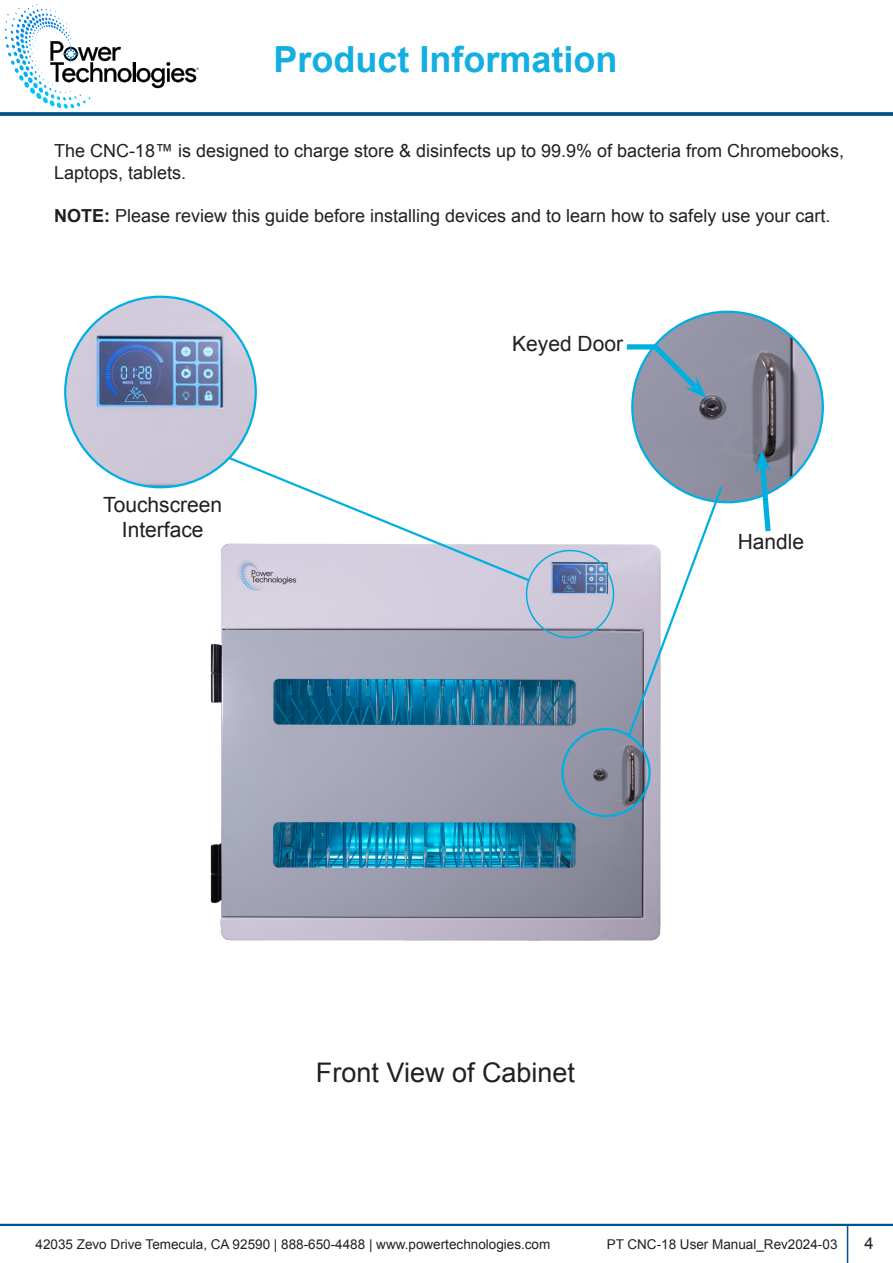
<style>
.page{position:relative;width:893px;height:1263px;background:#fff}
.page>*{position:absolute;margin:0;border:0;box-sizing:border-box;transform-origin:0 0}
.t1{font:700 36px "Arial";color:#13aee2}
.t2{font:27px "Arial";color:#231f20}
.t3{font:21px "Arial";color:#231f20}
.t4{font:18px/21.6px "Arial";color:#231f20}
.t5{font:16.5px "Arial";color:#231f20}
.t6{font:13.5px "Arial";color:#231f20}
.s1{font-weight:700}
</style>
<div class="page">
<svg style="left:0;top:112px;width:893px;height:4px;background:#125b92"></svg>
<hr style="left:0;top:1224px;width:893px;height:2px;background:#03518c">
<hr style="left:847px;top:1225px;width:1px;height:38px;background:#03518c">
<svg style="left:7px;top:4px;width:49px;height:15px"></svg>
<svg style="left:50px;top:41px;width:149px;height:47px"></svg>
<img style="left:210px;top:544px;width:451px;height:397px">
<img style="left:632px;top:312px;width:191px;height:190px;border-radius:95px">
<svg style="left:626px;top:484px;width:98px;height:255px"></svg>
<div style="left:561px;top:728px;width:90px;height:89px;border:2px solid #00afe2;border-radius:50%"></div>
<img style="left:65px;top:297px;width:191px;height:190px;border-radius:95px">
<svg style="left:227px;top:455px;width:305px;height:128px"></svg>
<div style="left:526px;top:550px;width:88px;height:88px;border:2px solid #00afe2;border-radius:50%"></div>
<div style="left:627px;top:344px;width:30px;height:6px;background:#00afe2"></div>
<svg style="left:647px;top:339px;width:59px;height:59px;background:#829ab0"></svg>
<svg style="left:755px;top:450px;width:19px;height:82px"></svg>
<p class="t1" style="left:274px;top:35px;width:346px">Product Information</p>
<p class="t4" style="left:54px;top:140px;width:792px">The CNC-18™ is designed to charge store &amp; disinfects up to 99.9% of bacteria from Chromebooks,<br>Laptops, tablets.</p>
<p class="t4" style="left:54px;top:205px;width:778px"><span class="s1">NOTE:</span> Please review this guide before installing devices and to learn how to safely use your cart.</p>
<p class="t3" style="left:103px;top:491px;width:121px">Touchscreen</p>
<p class="t3" style="left:122px;top:516px;width:83px">Interface</p>
<p class="t3" style="left:512px;top:330px;width:112px">Keyed Door</p>
<p class="t3" style="left:738px;top:528px;width:68px">Handle</p>
<p class="t2" style="left:316px;top:1054px;width:261px">Front View of Cabinet</p>
<p class="t6" style="left:36px;top:1236px;width:516px">42035 Zevo Drive Temecula, CA 92590 | 888-650-4488 | www.powertechnologies.com</p>
<p class="t6" style="left:607px;top:1236px;width:232px">PT CNC-18 User Manual_Rev2024-03</p>
<p class="t5" style="left:864px;top:1233px;width:11px">4</p>
</div>
